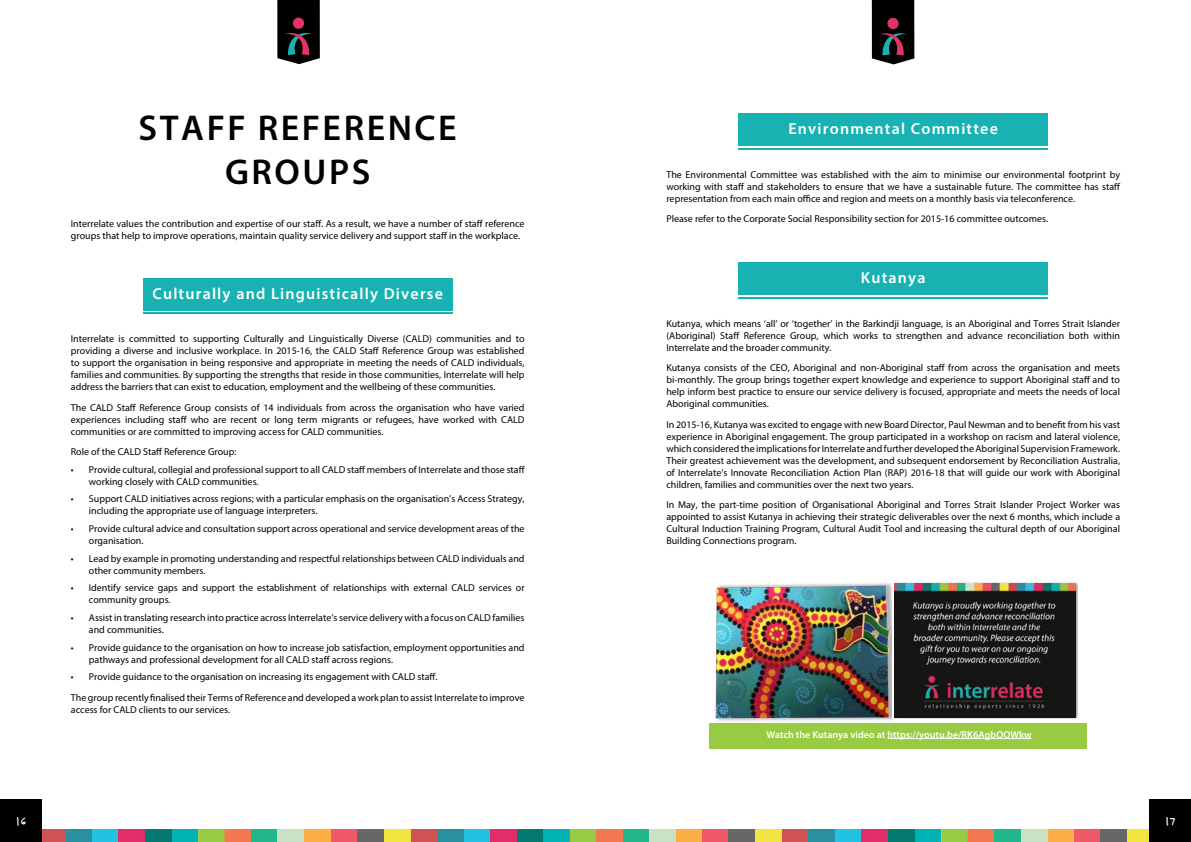
<style>
.page{position:relative;width:1191px;height:842px;background:#fff}
.page>*{position:absolute;margin:0;border:0;box-sizing:border-box;transform-origin:0 0}
.t1{font:600 36px/43.2px "Myriad Pro";letter-spacing:.07em;color:#000;text-align:center}
.t2{font:600 16px "Myriad Pro";letter-spacing:.075em;color:#fff}
.t3{font:700 12px "Felt Tip Roman";color:#fff}
.t4{font:10px/12px "Myriad Pro";color:#000}
.t5{font:600 10px "Myriad Pro";color:#fff}
</style>
<div class="page">
<div style="left:304px;top:829px;width:27px;height:13px;background:#fbae43"></div>
<div style="left:543px;top:829px;width:27px;height:13px;background:#00b2b3"></div>
<div style="left:331px;top:829px;width:26px;height:13px;background:#f05a68"></div>
<div style="left:570px;top:829px;width:26px;height:13px;background:#99ca43"></div>
<div style="left:251px;top:829px;width:27px;height:13px;background:#22b78b"></div>
<div style="left:517px;top:829px;width:26px;height:13px;background:#047971"></div>
<div style="left:463px;top:829px;width:27px;height:13px;background:#22c2e2"></div>
<div style="left:225px;top:829px;width:26px;height:13px;background:#f37851"></div>
<div style="left:410px;top:829px;width:27px;height:13px;background:#d05253"></div>
<div style="left:357px;top:829px;width:27px;height:13px;background:#666867"></div>
<div style="left:384px;top:829px;width:26px;height:13px;background:#f3e541"></div>
<div style="left:437px;top:829px;width:26px;height:13px;background:#2890a1"></div>
<div style="left:490px;top:829px;width:26px;height:13px;background:#df2e68"></div>
<div style="left:278px;top:829px;width:26px;height:13px;background:#cae2c3"></div>
<div style="left:171px;top:829px;width:27px;height:13px;background:#00b2b3"></div>
<div style="left:198px;top:829px;width:27px;height:13px;background:#99ca43"></div>
<div style="left:145px;top:829px;width:26px;height:13px;background:#047971"></div>
<div style="left:92px;top:829px;width:26px;height:13px;background:#22c2e2"></div>
<div style="left:39px;top:829px;width:26px;height:13px;background:#d05253"></div>
<div style="left:65px;top:829px;width:27px;height:13px;background:#2890a1"></div>
<div style="left:118px;top:829px;width:27px;height:13px;background:#df2e68"></div>
<div style="left:1047px;top:829px;width:26px;height:13px;background:#fbae43"></div>
<div style="left:1073px;top:829px;width:27px;height:13px;background:#f05a68"></div>
<div style="left:994px;top:829px;width:26px;height:13px;background:#22b78b"></div>
<div style="left:967px;top:829px;width:27px;height:13px;background:#f37851"></div>
<div style="left:1100px;top:829px;width:27px;height:13px;background:#666867"></div>
<div style="left:1127px;top:829px;width:26px;height:13px;background:#f3e541"></div>
<div style="left:1020px;top:829px;width:27px;height:13px;background:#cae2c3"></div>
<div style="left:675px;top:829px;width:27px;height:13px;background:#fbae43"></div>
<div style="left:914px;top:829px;width:27px;height:13px;background:#00b2b3"></div>
<div style="left:702px;top:829px;width:26px;height:13px;background:#f05a68"></div>
<div style="left:941px;top:829px;width:26px;height:13px;background:#99ca43"></div>
<div style="left:622px;top:829px;width:27px;height:13px;background:#22b78b"></div>
<div style="left:888px;top:829px;width:26px;height:13px;background:#047971"></div>
<div style="left:835px;top:829px;width:26px;height:13px;background:#22c2e2"></div>
<div style="left:596px;top:829px;width:26px;height:13px;background:#f37851"></div>
<div style="left:782px;top:829px;width:26px;height:13px;background:#d05253"></div>
<div style="left:728px;top:829px;width:27px;height:13px;background:#666867"></div>
<div style="left:755px;top:829px;width:26px;height:13px;background:#f3e541"></div>
<div style="left:808px;top:829px;width:27px;height:13px;background:#2890a1"></div>
<div style="left:861px;top:829px;width:27px;height:13px;background:#df2e68"></div>
<div style="left:649px;top:829px;width:26px;height:13px;background:#cae2c3"></div>
<div style="left:0;top:799px;width:42px;height:43px;background:#000"></div>
<div style="left:1149px;top:799px;width:42px;height:43px;background:#000"></div>
<svg style="left:871px;top:0;width:43px;height:64px"></svg>
<svg style="left:277px;top:0;width:43px;height:64px"></svg>
<div style="left:709px;top:723px;width:377px;height:25px;background:#99ca43"></div>
<div style="left:143px;top:278px;width:309px;height:32px;background:#19b2b3"></div>
<hr style="left:143px;top:313px;width:309px;height:1px;background:#19b2b3">
<div style="left:738px;top:113px;width:309px;height:33px;background:#19b2b3"></div>
<hr style="left:738px;top:148px;width:309px;height:1px;background:#19b2b3">
<div style="left:738px;top:262px;width:309px;height:33px;background:#19b2b3"></div>
<hr style="left:738px;top:297px;width:309px;height:1px;background:#19b2b3">
<img style="left:715px;top:583px;width:176px;height:138px">
<img style="left:894px;top:582px;width:184px;height:136px">
<img style="left:894px;top:584px;width:181px;height:133px">
<hr style="left:887px;top:738px;width:144px;height:1px;background:#fff">
<h1 class="t1" style="left:139px;top:106px;width:320px">STAFF REFERENCE<br>GROUPS</h1>
<p class="t4" style="left:71px;top:217px;width:455px">Interrelate values the contribution and expertise of our staff. As a result, we have a number of staff reference groups that help to improve operations, maintain quality service delivery and support staff in the workplace.</p>
<h2 class="t2" style="left:152px;top:283px;width:292px">Culturally and Linguistically Diverse</h2>
<p class="t4" style="left:71px;top:332px;width:455px;text-align:justify">Interrelate is committed to supporting Culturally and Linguistically Diverse (CALD) communities and to providing a diverse and inclusive workplace. In 2015-16, the CALD Staff Reference Group was established to support the organisation in being responsive and appropriate in meeting the needs of CALD individuals, families and communities. By supporting the strengths that reside in those communities, Interrelate will help address the barriers that can exist to education, employment and the wellbeing of these communities.</p>
<p class="t4" style="left:71px;top:401px;width:455px;text-align:justify">The CALD Staff Reference Group consists of 14 individuals from across the organisation who have varied experiences including staff who are recent or long term migrants or refugees, have worked with CALD communities or are committed to improving access for CALD communities.</p>
<p class="t4" style="left:71px;top:445px;width:167px">Role of the CALD Staff Reference Group:</p>
<p class="t4" style="left:89px;top:463px;width:437px;text-indent:-18px">• Provide cultural, collegial and professional support to all CALD staff members of Interrelate and those staff working closely with CALD communities.</p>
<p class="t4" style="left:89px;top:493px;width:437px;text-indent:-18px">• Support CALD initiatives across regions; with a particular emphasis on the organisation’s Access Strategy, including the appropriate use of language interpreters.</p>
<p class="t4" style="left:89px;top:522px;width:437px;text-indent:-18px">• Provide cultural advice and consultation support across operational and service development areas of the organisation.</p>
<p class="t4" style="left:89px;top:552px;width:437px;text-indent:-18px">• Lead by example in promoting understanding and respectful relationships between CALD individuals and other community members.</p>
<p class="t4" style="left:89px;top:582px;width:437px;text-indent:-18px">• Identify service gaps and support the establishment of relationships with external CALD services or community groups.</p>
<p class="t4" style="left:89px;top:611px;width:437px;text-indent:-18px">• Assist in translating research into practice across Interrelate’s service delivery with a focus on CALD families and communities.</p>
<p class="t4" style="left:89px;top:641px;width:437px;text-indent:-18px">• Provide guidance to the organisation on how to increase job satisfaction, employment opportunities and pathways and professional development for all CALD staff across regions.</p>
<p class="t4" style="left:71px;top:667px;width:455px;line-height:20.5px">• Provide guidance to the organisation on increasing its engagement with CALD staff.<br>The group recently finalised their Terms of Reference and developed a work plan to assist Interrelate to improve</p>
<p class="t4" style="left:71px;top:703px;width:161px">access for CALD clients to our services.</p>
<h2 class="t2" style="left:788px;top:119px;width:211px">Environmental Committee</h2>
<p class="t4" style="left:666px;top:168px;width:455px;text-align:justify">The Environmental Committee was established with the aim to minimise our environmental footprint by working with staff and stakeholders to ensure that we have a sustainable future. The committee has staff representation from each main office and region and meets on a monthly basis via teleconference.</p>
<p class="t4" style="left:666px;top:213px;width:383px">Please refer to the Corporate Social Responsibility section for 2015-16 committee outcomes.</p>
<h2 class="t2" style="left:861px;top:268px;width:66px">Kutanya</h2>
<p class="t4" style="left:666px;top:317px;width:455px;text-align:justify">Kutanya, which means ‘all’ or ‘together’ in the Barkindji language, is an Aboriginal and Torres Strait Islander (Aboriginal) Staff Reference Group, which works to strengthen and advance reconciliation both within Interrelate and the broader community.</p>
<p class="t4" style="left:666px;top:362px;width:455px;text-align:justify">Kutanya consists of the CEO, Aboriginal and non-Aboriginal staff from across the organisation and meets bi-monthly. The group brings together expert knowledge and experience to support Aboriginal staff and to help inform best practice to ensure our service delivery is focused, appropriate and meets the needs of local Aboriginal communities.</p>
<p class="t4" style="left:666px;top:418px;width:455px;text-align:justify">In 2015-16, Kutanya was excited to engage with new Board Director, Paul Newman and to benefit from his vast experience in Aboriginal engagement. The group participated in a workshop on racism and lateral violence, which considered the implications for Interrelate and further developed the Aboriginal Supervision Framework.<br>Their greatest achievement was the development, and subsequent endorsement by Reconciliation Australia, of Interrelate’s Innovate Reconciliation Action Plan (RAP) 2016-18 that will guide our work with Aboriginal children, families and communities over the next two years.</p>
<p class="t4" style="left:666px;top:499px;width:455px;text-align:justify">In May, the part-time position of Organisational Aboriginal and Torres Strait Islander Project Worker was appointed to assist Kutanya in achieving their strategic deliverables over the next 6 months, which include a Cultural Induction Training Program, Cultural Audit Tool and increasing the cultural depth of our Aboriginal Building Connections program.</p>
<p class="t5" style="left:766px;top:728px;width:267px">Watch the Kutanya video at https://youtu.be/RK6AgbQQWkw</p>
<p class="t3" style="left:15px;top:813px;width:13px">16</p>
<p class="t3" style="left:1164px;top:813px;width:13px">17</p>
</div>
